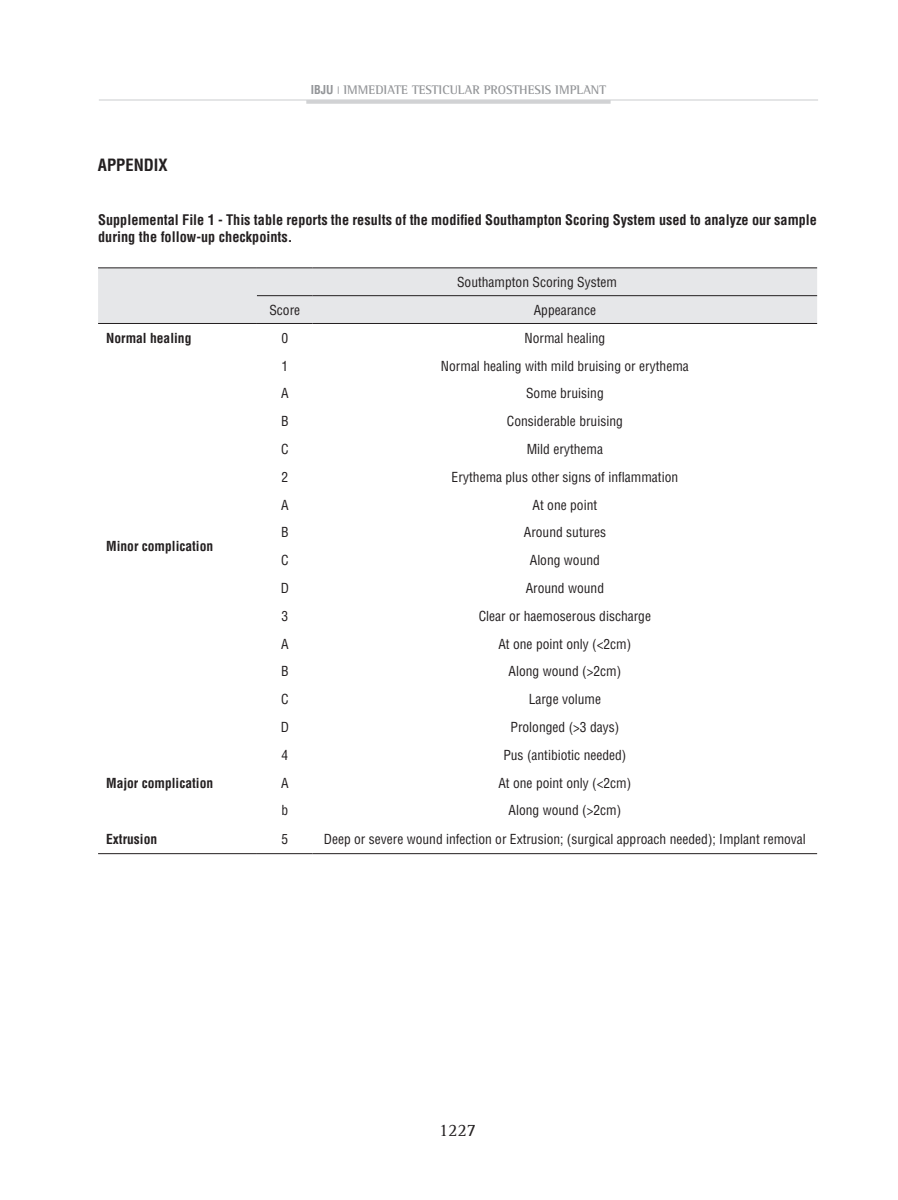
<style>
.page{position:relative;width:898px;height:1200px;background:#fff}
.page>*{position:absolute;margin:0;border:0;box-sizing:border-box;transform-origin:0 0}
.t1{font:18px "Rotis Serif";color:#231f20}
.t2{font:700 condensed 16.5px "Helvetica";color:#231f20}
.t3{font:700 condensed 14.25px/17.1px "Helvetica";color:#231f20}
.t4{font:condensed 13.5px "Helvetica";color:#231f20}
.t5{font:700 condensed 13.5px "Helvetica";color:#231f20}
.t6{font:700 12.75px "Rotis Semi Serif";color:#939598}
.s1{font-family:"Helvetica";font-stretch:condensed;font-size:12px}
</style>
<div class="page">
<hr style="left:99px;top:99px;width:718px;height:2px;background:#dcdddf">
<hr style="left:306px;top:100px;width:304px;height:4px;background:#d1d2d4">
<div style="left:98px;top:268px;width:718px;height:55px;background:#e6e7e9"></div>
<hr style="left:98px;top:267px;width:159px;height:1px;background:#231f20">
<hr style="left:257px;top:267px;width:55px;height:1px;background:#231f20">
<hr style="left:312px;top:267px;width:504px;height:1px;background:#231f20">
<hr style="left:98px;top:323px;width:159px;height:1px;background:#231f20">
<hr style="left:257px;top:323px;width:55px;height:1px;background:#231f20">
<hr style="left:312px;top:323px;width:504px;height:1px;background:#231f20">
<hr style="left:257px;top:295px;width:55px;height:1px;background:#231f20">
<hr style="left:312px;top:295px;width:504px;height:1px;background:#231f20">
<hr style="left:98px;top:853px;width:159px;height:1px;background:#231f20">
<hr style="left:257px;top:853px;width:55px;height:1px;background:#231f20">
<hr style="left:312px;top:853px;width:504px;height:1px;background:#231f20">
<p class="t2" style="left:98px;top:155px;width:71px">APPENDIX</p>
<p class="t6" style="left:311px;top:82px;width:297px"><span class="s1">IBJU</span> <sup>|</sup> IMMEDIATE TESTICULAR PROSTHESIS IMPLANT</p>
<p class="t3" style="left:98px;top:211px;width:720px">Supplemental File 1 - This table reports the results of the modified Southampton Scoring System used to analyze our sample during the follow-up checkpoints.</p>
<p class="t4" style="left:457px;top:274px;width:161px">Southampton Scoring System</p>
<p class="t4" style="left:269px;top:301px;width:32px">Score</p>
<p class="t4" style="left:533px;top:301px;width:64px">Appearance</p>
<p class="t5" style="left:106px;top:329px;width:87px">Normal healing</p>
<p class="t4" style="left:281px;top:329px;width:8px">0</p>
<p class="t4" style="left:524px;top:329px;width:82px">Normal healing</p>
<p class="t5" style="left:106px;top:538px;width:108px">Minor complication</p>
<p class="t5" style="left:106px;top:774px;width:108px">Major complication</p>
<p class="t4" style="left:281px;top:357px;width:8px">1</p>
<p class="t4" style="left:441px;top:357px;width:249px">Normal healing with mild bruising or erythema</p>
<p class="t4" style="left:281px;top:385px;width:9px">A</p>
<p class="t4" style="left:526px;top:385px;width:79px">Some bruising</p>
<p class="t4" style="left:281px;top:412px;width:9px">B</p>
<p class="t4" style="left:506px;top:412px;width:117px">Considerable bruising</p>
<p class="t4" style="left:281px;top:440px;width:9px">C</p>
<p class="t4" style="left:526px;top:440px;width:78px">Mild erythema</p>
<p class="t4" style="left:281px;top:468px;width:8px">2</p>
<p class="t4" style="left:451px;top:468px;width:228px">Erythema plus other signs of inflammation</p>
<p class="t4" style="left:281px;top:496px;width:9px">A</p>
<p class="t4" style="left:532px;top:496px;width:66px">At one point</p>
<p class="t4" style="left:281px;top:524px;width:9px">B</p>
<p class="t4" style="left:523px;top:524px;width:84px">Around sutures</p>
<p class="t4" style="left:281px;top:551px;width:9px">C</p>
<p class="t4" style="left:529px;top:551px;width:72px">Along wound</p>
<p class="t4" style="left:280px;top:579px;width:10px">D</p>
<p class="t4" style="left:525px;top:579px;width:80px">Around wound</p>
<p class="t4" style="left:281px;top:607px;width:8px">3</p>
<p class="t4" style="left:478px;top:607px;width:174px">Clear or haemoserous discharge</p>
<p class="t4" style="left:281px;top:635px;width:9px">A</p>
<p class="t4" style="left:498px;top:635px;width:134px">At one point only (&lt;2cm)</p>
<p class="t4" style="left:281px;top:663px;width:9px">B</p>
<p class="t4" style="left:508px;top:663px;width:114px">Along wound (&gt;2cm)</p>
<p class="t4" style="left:281px;top:690px;width:9px">C</p>
<p class="t4" style="left:528px;top:690px;width:74px">Large volume</p>
<p class="t4" style="left:280px;top:718px;width:10px">D</p>
<p class="t4" style="left:510px;top:718px;width:110px">Prolonged (&gt;3 days)</p>
<p class="t4" style="left:281px;top:746px;width:8px">4</p>
<p class="t4" style="left:503px;top:746px;width:124px">Pus (antibiotic needed)</p>
<p class="t4" style="left:281px;top:774px;width:9px">A</p>
<p class="t4" style="left:498px;top:774px;width:134px">At one point only (&lt;2cm)</p>
<p class="t4" style="left:281px;top:801px;width:8px">b</p>
<p class="t4" style="left:508px;top:801px;width:114px">Along wound (&gt;2cm)</p>
<p class="t5" style="left:106px;top:830px;width:52px">Extrusion</p>
<p class="t4" style="left:281px;top:830px;width:8px">5</p>
<p class="t4" style="left:324px;top:830px;width:483px">Deep or severe wound infection or Extrusion; (surgical approach needed); Implant removal</p>
<h1 class="t1" style="left:438px;top:1119px;width:39px">1227</h1>
</div>
